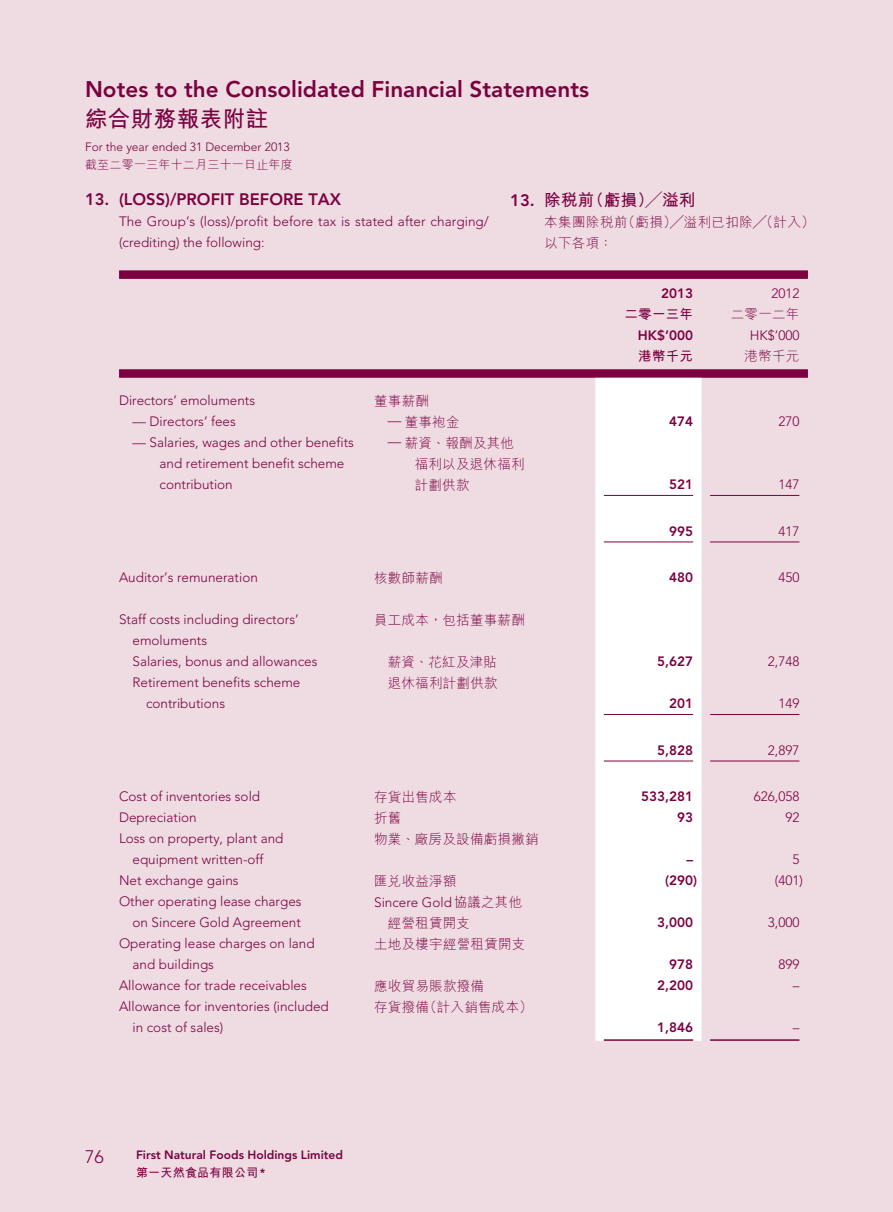
<style>
.page{position:relative;width:893px;height:1212px;background:#eedce2}
.page>*{position:absolute;margin:0;border:0;box-sizing:border-box;transform-origin:0 0}
.t1{font:800 22.5px "Avenir LT Std";color:#7c0040}
.t2{font:700 22.5px "M Hei HK";letter-spacing:.02em;color:#7c0040}
.t3{font:300 18px "Avenir LT Std";color:#7c0040}
.t4{font:800 16.5px "Avenir LT Std";color:#7c0040}
.t5{font:700 16.5px "M Hei HK";letter-spacing:.02em;color:#7c0040}
.t6{font:300 13.5px/21px "Avenir LT Std";color:#7c0040}
.t7{font:300 13.5px/21px "M Hei HK";letter-spacing:.02em;color:#7c0040}
.t8{font:800 13.5px "Avenir LT Std";color:#7c0040}
.t9{font:700 13.5px "M Hei HK";letter-spacing:.02em;color:#7c0040}
.t10{font:800 12px "Avenir LT Std";color:#7c0040}
.t11{font:300 12px "Avenir LT Std";color:#7c0040}
.t12{font:300 12px "M Hei HK";letter-spacing:.02em;color:#7c0040}
.t13{font:700 12px "M Hei HK";letter-spacing:.02em;color:#7c0040}
.s1{font-family:"Avenir LT Std";font-weight:800}
.s2{font-family:"Avenir LT Std"}
.s3{font-family:"M Hei HK"}
</style>
<div class="page">
<svg style="left:119px;top:270px;width:689px;height:108px"></svg>
<div style="left:595px;top:378px;width:107px;height:663px;background:#fff"></div>
<hr style="left:604px;top:495px;width:89px;height:1px;background:#7c0040">
<hr style="left:710px;top:495px;width:89px;height:1px;background:#7c0040">
<hr style="left:604px;top:541px;width:89px;height:1px;background:#7c0040">
<hr style="left:710px;top:541px;width:89px;height:1px;background:#7c0040">
<hr style="left:604px;top:714px;width:89px;height:1px;background:#7c0040">
<hr style="left:710px;top:714px;width:89px;height:1px;background:#7c0040">
<hr style="left:604px;top:761px;width:89px;height:1px;background:#7c0040">
<hr style="left:710px;top:761px;width:89px;height:1px;background:#7c0040">
<hr style="left:604px;top:1039px;width:89px;height:2px;background:#7c0040">
<hr style="left:710px;top:1039px;width:89px;height:2px;background:#7c0040">
<h1 class="t1" style="left:85px;top:76px;width:506px">Notes to the Consolidated Financial Statements</h1>
<h1 class="t2" style="left:85px;top:102px;width:185px">綜合財務報表附註</h1>
<p class="t11" style="left:85px;top:140px;width:206px">For the year ended 31 December 2013</p>
<p class="t12" style="left:85px;top:158px;width:209px">截至二零一三年十二月三十一日止年度</p>
<p class="t4" style="left:85px;top:190px;width:258px">13. (LOSS)/PROFIT BEFORE TAX</p>
<p class="t6" style="left:119px;top:211px;width:371px">The Group’s (loss)/profit before tax is stated after charging/ (crediting) the following:</p>
<p class="t5" style="left:510px;top:188px;width:187px"><span class="s1">13.</span> 除稅前（虧損）╱溢利</p>
<p class="t7" style="left:544px;top:211px;width:272px">本集團除稅前（虧損）╱溢利已扣除╱（計入）以下各項：</p>
<p class="t8" style="left:661px;top:285px;width:33px">2013</p>
<p class="t6" style="left:771px;top:282px;width:30px">2012</p>
<p class="t9" style="left:624px;top:304px;width:70px">二零一三年</p>
<p class="t7" style="left:731px;top:303px;width:70px">二零一二年</p>
<p class="t8" style="left:638px;top:327px;width:57px">HK$’000</p>
<p class="t6" style="left:750px;top:324px;width:51px">HK$’000</p>
<p class="t9" style="left:638px;top:346px;width:56px">港幣千元</p>
<p class="t7" style="left:745px;top:345px;width:56px">港幣千元</p>
<p class="t6" style="left:119px;top:390px;width:138px">Directors’ emoluments</p>
<p class="t7" style="left:374px;top:390px;width:56px">董事薪酬</p>
<p class="t6" style="left:133px;top:411px;width:105px">— Directors’ fees</p>
<p class="t7" style="left:388px;top:411px;width:73px"><span class="s2">—</span> 董事袍金</p>
<p class="t8" style="left:669px;top:413px;width:25px">474</p>
<p class="t6" style="left:778px;top:411px;width:23px">270</p>
<p class="t6" style="left:160px;top:432px;width:196px;text-indent:-27px">— Salaries, wages and other benefits and retirement benefit scheme contribution</p>
<p class="t7" style="left:415px;top:432px;width:111px;text-indent:-27px"><sup>—</sup> 薪資、報酬及其他福利以及退休福利計劃供款</p>
<p class="t8" style="left:669px;top:476px;width:25px">521</p>
<p class="t6" style="left:778px;top:474px;width:23px">147</p>
<p class="t8" style="left:669px;top:523px;width:25px">995</p>
<p class="t6" style="left:778px;top:520px;width:23px">417</p>
<p class="t6" style="left:119px;top:567px;width:140px">Auditor’s remuneration</p>
<p class="t7" style="left:374px;top:567px;width:70px">核數師薪酬</p>
<p class="t8" style="left:669px;top:569px;width:25px">480</p>
<p class="t6" style="left:778px;top:567px;width:23px">450</p>
<p class="t6" style="left:133px;top:609px;width:168px;text-indent:-14px">Staff costs including directors’ emoluments</p>
<p class="t7" style="left:374px;top:609px;width:152px">員工成本，包括董事薪酬</p>
<p class="t6" style="left:133px;top:651px;width:186px">Salaries, bonus and allowances</p>
<p class="t7" style="left:388px;top:651px;width:111px">薪資、花紅及津貼</p>
<p class="t8" style="left:657px;top:653px;width:37px">5,627</p>
<p class="t6" style="left:768px;top:651px;width:33px">2,748</p>
<p class="t6" style="left:146px;top:672px;width:156px;text-indent:-14px">Retirement benefits scheme contributions</p>
<p class="t7" style="left:388px;top:672px;width:111px">退休福利計劃供款</p>
<p class="t8" style="left:669px;top:695px;width:25px">201</p>
<p class="t6" style="left:778px;top:693px;width:23px">149</p>
<p class="t8" style="left:657px;top:742px;width:37px">5,828</p>
<p class="t6" style="left:768px;top:739px;width:33px">2,897</p>
<p class="t6" style="left:119px;top:786px;width:143px">Cost of inventories sold</p>
<p class="t7" style="left:374px;top:786px;width:84px">存貨出售成本</p>
<p class="t8" style="left:641px;top:788px;width:53px">533,281</p>
<p class="t6" style="left:754px;top:786px;width:47px">626,058</p>
<p class="t6" style="left:119px;top:807px;width:79px">Depreciation</p>
<p class="t7" style="left:374px;top:807px;width:29px">折舊</p>
<p class="t8" style="left:677px;top:809px;width:17px">93</p>
<p class="t6" style="left:785px;top:807px;width:16px">92</p>
<p class="t6" style="left:119px;top:828px;width:166px;text-align:center">Loss on property, plant and equipment written-off</p>
<p class="t7" style="left:374px;top:828px;width:166px">物業、廠房及設備虧損撇銷</p>
<p class="t8" style="left:686px;top:851px;width:8px">–</p>
<p class="t6" style="left:792px;top:849px;width:9px">5</p>
<p class="t6" style="left:119px;top:870px;width:121px">Net exchange gains</p>
<p class="t7" style="left:374px;top:870px;width:84px">匯兌收益淨額</p>
<p class="t8" style="left:665px;top:872px;width:33px">(290)</p>
<p class="t6" style="left:775px;top:870px;width:30px">(401)</p>
<p class="t6" style="left:119px;top:891px;width:184px;text-align:right">Other operating lease charges on Sincere Gold Agreement</p>
<p class="t6" style="left:374px;top:891px;width:150px">Sincere Gold<span class="s3">協議之其他</span></p>
<p class="t7" style="left:388px;top:912px;width:84px">經營租賃開支</p>
<p class="t8" style="left:657px;top:914px;width:37px">3,000</p>
<p class="t6" style="left:768px;top:912px;width:33px">3,000</p>
<p class="t6" style="left:133px;top:933px;width:184px;text-indent:-14px">Operating lease charges on land and buildings</p>
<p class="t7" style="left:374px;top:933px;width:153px">土地及樓宇經營租賃開支</p>
<p class="t8" style="left:669px;top:956px;width:25px">978</p>
<p class="t6" style="left:778px;top:954px;width:23px">899</p>
<p class="t6" style="left:119px;top:975px;width:189px">Allowance for trade receivables</p>
<p class="t7" style="left:374px;top:975px;width:111px">應收貿易賬款撥備</p>
<p class="t8" style="left:657px;top:977px;width:37px">2,200</p>
<p class="t6" style="left:793px;top:975px;width:8px">–</p>
<p class="t6" style="left:133px;top:996px;width:198px;text-indent:-14px">Allowance for inventories (included in cost of sales)</p>
<p class="t7" style="left:374px;top:996px;width:160px">存貨撥備（計入銷售成本）</p>
<p class="t8" style="left:657px;top:1019px;width:37px">1,846</p>
<p class="t6" style="left:793px;top:1017px;width:8px">–</p>
<h2 class="t3" style="left:85px;top:1146px;width:20px">76</h2>
<p class="t10" style="left:136px;top:1147px;width:208px">First Natural Foods Holdings Limited</p>
<p class="t13" style="left:136px;top:1164px;width:131px">第一天然食品有限公司<span class="s1">*</span></p>
</div>
